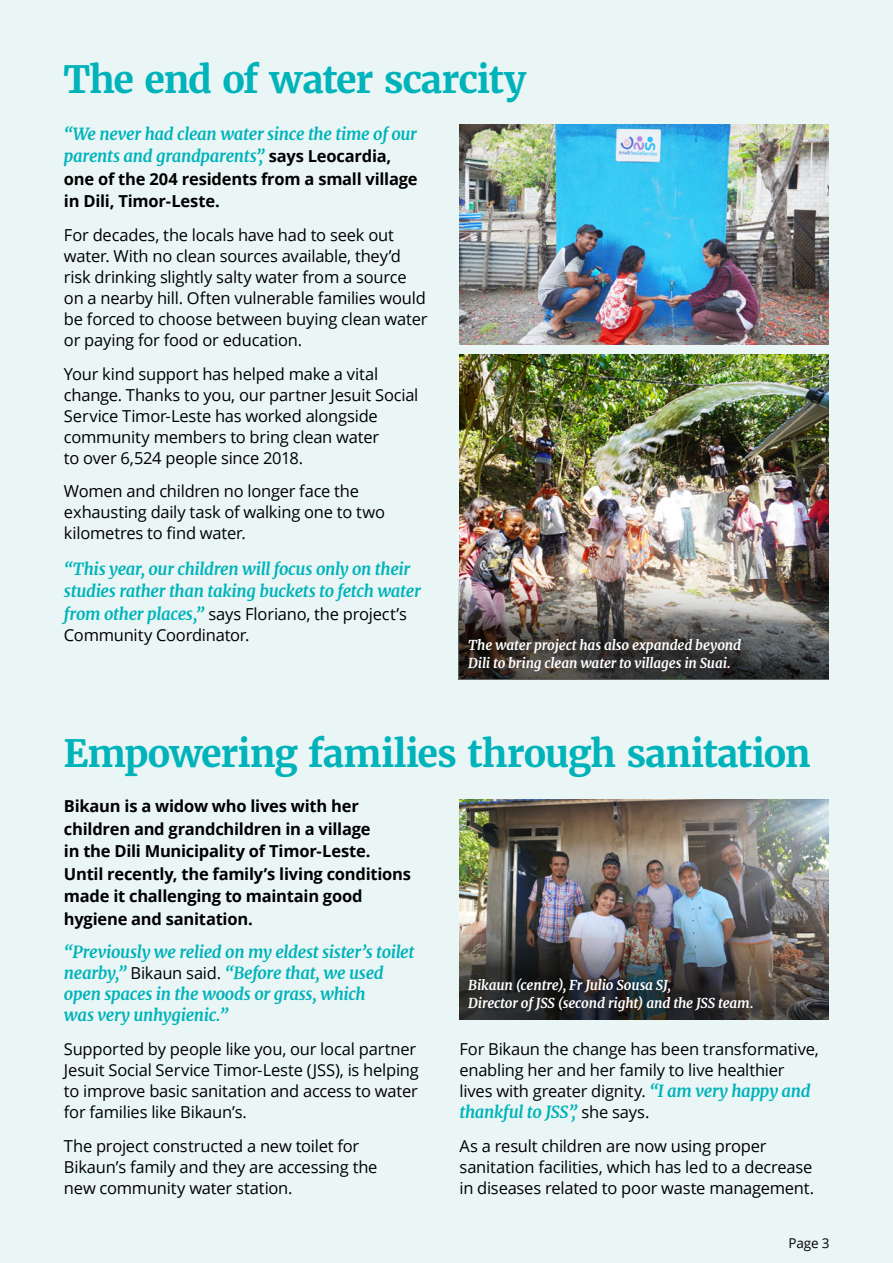
<style>
.page{position:relative;width:893px;height:1263px;background:#eaf6f6}
.page>*{position:absolute;margin:0;border:0;box-sizing:border-box;transform-origin:0 0}
.t1{font:700 37.5px "Merriweather";letter-spacing:-.03em;color:#00b3ba}
.t2{font:16.5px/21px "Open Sans";letter-spacing:-.015em;color:#000}
.t3{font:italic 700 16.5px/21px "Merriweather";letter-spacing:-.02em;color:#00b3ba}
.t4{font:700 16.5px/22.5px "Open Sans";letter-spacing:-.015em;color:#000}
.t5{font:italic 700 13.5px/18px "Merriweather";letter-spacing:-.01em;color:#fff}
.t6{font:13.5px "Open Sans";color:#000}
.s1{font-family:"Open Sans";font-style:normal;color:#000}
.s2{font-family:"Merriweather";font-weight:700;font-style:italic;color:#00b3ba}
.s3{font-family:"Open Sans";font-weight:400;font-style:normal;color:#000}
</style>
<div class="page">
<img style="left:459px;top:124px;width:370px;height:220px">
<img style="left:459px;top:354px;width:370px;height:325px">
<img style="left:459px;top:799px;width:369px;height:60px">
<img style="left:459px;top:518px;width:369px;height:161px">
<img style="left:459px;top:859px;width:369px;height:160px">
<h1 class="t1" style="left:64px;top:56px;width:464px">The end of water scarcity</h1>
<p class="t3" style="left:64px;top:122px;width:355px;line-height:22.5px">“We never had clean water since the time of our parents and grandparents ,” <span class="s1">says Leocardia,</span></p>
<p class="t4" style="left:64px;top:167px;width:355px">one of the 204 residents from a small village in Dili, Timor-Leste.</p>
<p class="t2" style="left:64px;top:224px;width:365px">For decades, the locals have had to seek out water. With no clean sources available, they’d risk drinking slightly salty water from a source on a nearby hill. Often vulnerable families would be forced to choose between buying clean water or paying for food or education.</p>
<p class="t2" style="left:64px;top:363px;width:356px">Your kind support has helped make a vital change. Thanks to you, our partner Jesuit Social Service Timor-Leste has worked alongside community members to bring clean water<br>to over 6,524 people since 2018.</p>
<p class="t2" style="left:64px;top:480px;width:323px">Women and children no longer face the exhausting daily task of walking one to two kilometres to find water.</p>
<p class="t3" style="left:64px;top:558px;width:358px;line-height:22.5px">“This year, our children will focus only on their studies rather than taking buckets to fetch water</p>
<p class="t2" style="left:64px;top:603px;width:344px"><span class="s2">from other places,”</span> says Floriano, the project’s<br>Community Coordinator.</p>
<p class="t5" style="left:468px;top:636px;width:275px">The water project has also expanded beyond<br>Dili to bring clean water to villages in Suai.</p>
<h1 class="t1" style="left:64px;top:729px;width:749px">Empowering families through sanitation</h1>
<p class="t4" style="left:64px;top:794px;width:349px">Bikaun is a widow who lives with her children and grandchildren in a village<br>in the Dili Municipality of Timor-Leste.<br>Until recently, the family’s living conditions made it challenging to maintain good hygiene and sanitation.</p>
<p class="t3" style="left:64px;top:942px;width:352px">“Previously we relied on my eldest sister’s toilet nearby,” <span class="s3">Bikaun said.</span> “Before that, we used open spaces in the woods or grass, which<br>was very unhygienic.”</p>
<p class="t2" style="left:64px;top:1038px;width:356px">Supported by people like you, our local partner Jesuit Social Service Timor-Leste (JSS), is helping to improve basic sanitation and access to water for families like Bikaun’s.</p>
<p class="t2" style="left:64px;top:1135px;width:315px">The project constructed a new toilet for<br>Bikaun’s family and they are accessing the new community water station.</p>
<p class="t5" style="left:468px;top:976px;width:287px">Bikaun (centre), Fr Julio Sousa SJ,<br>Director of JSS (second right) and the JSS team.</p>
<p class="t2" style="left:459px;top:1038px;width:361px">For Bikaun the change has been transformative, enabling her and her family to live healthier lives with greater dignity. <span class="s2">“I am very happy and</span></p>
<p class="t3" style="left:459px;top:1102px;width:191px">thankful to JSS ,” <span class="s3">she says.</span></p>
<p class="t2" style="left:459px;top:1135px;width:356px">As a result children are now using proper sanitation facilities, which has led to a decrease in diseases related to poor waste management.</p>
<p class="t6" style="left:788px;top:1234px;width:42px">Page 3</p>
</div>
